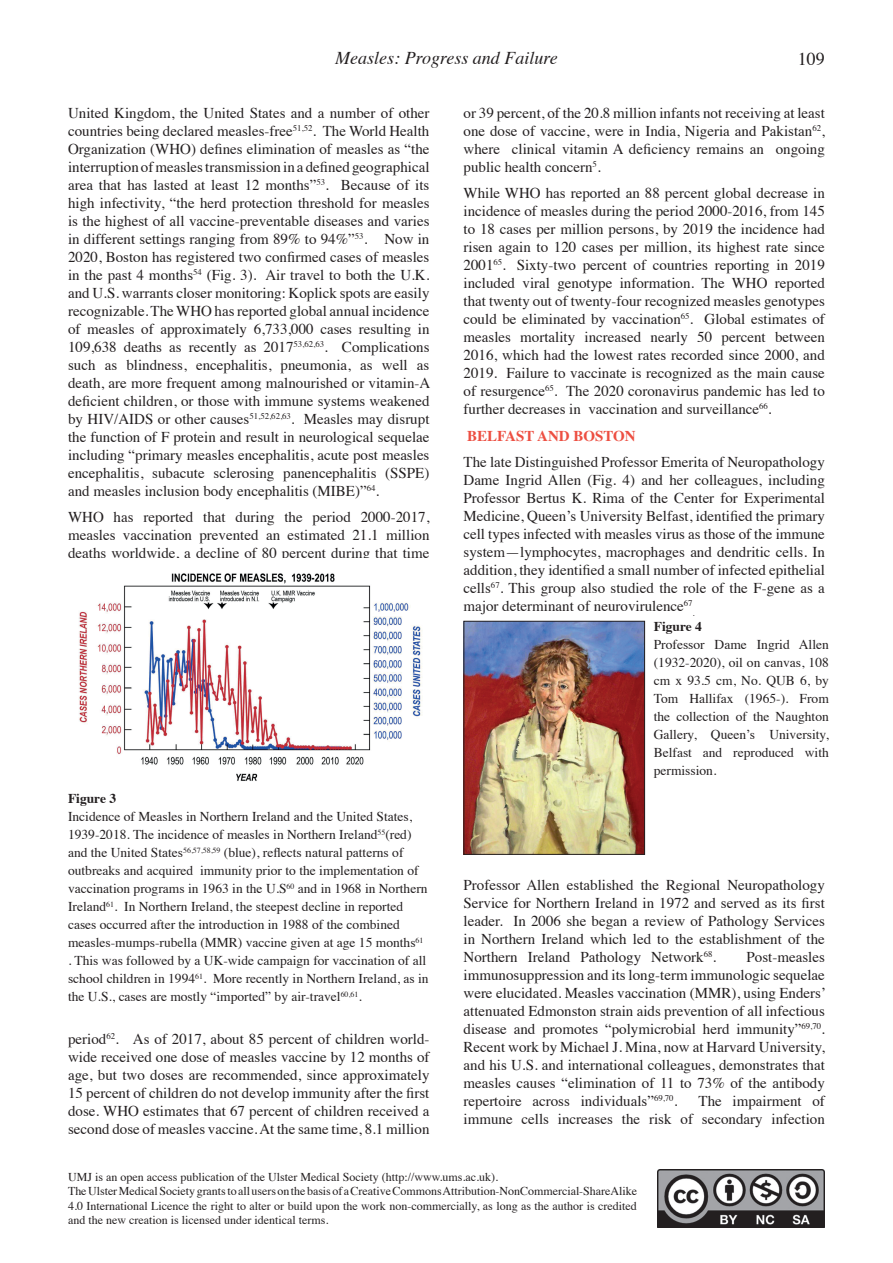
<style>
.page{position:relative;width:893px;height:1263px;background:#fff}
.page>*{position:absolute;margin:0;border:0;box-sizing:border-box;transform-origin:0 0}
.t1{font:italic 18px "Times";color:#231f20}
.t2{font:18px "Times";color:#231f20}
.t3{font:15px/18px "Times";color:#231f20;text-align:justify}
.t4{font:700 15px "Times";color:#ed4f42}
.t5{font:13.5px/18px "Times";color:#231f20}
.t6{font:700 13.5px "Times";color:#231f20}
.t7{font:12px/14.4px "Times";color:#231f20}
.t8{font:8.7px "Times";color:#231f20}
</style>
<div class="page">
<img style="left:658px;top:1169px;width:167px;height:59px">
<img style="left:79px;top:573px;width:343px;height:208px">
<img style="left:465px;top:623px;width:178px;height:230px">
<div style="left:463px;top:621px;width:182px;height:234px;border:1px solid #231f20"></div>
<p class="t1" style="left:335px;top:43px;width:224px">Measles: Progress and Failure</p>
<p class="t2" style="left:798px;top:42px;width:28px">109</p>
<p class="t3" style="left:68px;top:102px;width:364px">United Kingdom, the United States and a number of other countries being declared measles-free<sup>51,52</sup>. The World Health Organization (WHO) defines elimination of measles as “the interruption of measles transmission in a defined geographical area that has lasted at least 12 months”<sup>53</sup>. Because of its high infectivity, “the herd protection threshold for measles is the highest of all vaccine-preventable diseases and varies in different settings ranging from 89% to 94%”<sup>53</sup>. Now in 2020, Boston has registered two confirmed cases of measles in the past 4 months<sup>54</sup> (Fig. 3). Air travel to both the U.K. and U.S. warrants closer monitoring: Koplick spots are easily recognizable. The WHO has reported global annual incidence of measles of approximately 6,733,000 cases resulting in 109,638 deaths as recently as 2017<sup>53,62,63</sup>. Complications such as blindness, encephalitis, pneumonia, as well as death, are more frequent among malnourished or vitamin-A deficient children, or those with immune systems weakened by HIV/AIDS or other causes<sup>51,52,62,63</sup>. Measles may disrupt the function of F protein and result in neurological sequelae including “primary measles encephalitis, acute post measles encephalitis, subacute sclerosing panencephalitis (SSPE) and measles inclusion body encephalitis (MIBE)”<sup>64</sup>.</p>
<p class="t3" style="left:68px;top:507px;width:363px">WHO has reported that during the period 2000-2017, measles vaccination prevented an estimated 21.1 million deaths worldwide, a decline of 80 percent during that time</p>
<p class="t6" style="left:68px;top:785px;width:50px">Figure 3</p>
<p class="t5" style="left:68px;top:806px;width:362px">Incidence of Measles in Northern Ireland and the United States, 1939-2018. The incidence of measles in Northern Ireland<sup>55</sup>(red) and the United States<sup>56,57,58,59</sup> (blue), reflects natural patterns of outbreaks and acquired immunity prior to the implementation of vaccination programs in 1963 in the U.S<sup>60</sup> and in 1968 in Northern Ireland<sup>61</sup>. In Northern Ireland, the steepest decline in reported cases occurred after the introduction in 1988 of the combined measles-mumps-rubella (MMR) vaccine given at age 15 months<sup>61 </sup>. This was followed by a UK-wide campaign for vaccination of all school children in 1994<sup>61</sup>. More recently in Northern Ireland, as in the U.S., cases are mostly “imported” by air-travel<sup>60,61</sup>.</p>
<p class="t3" style="left:68px;top:1029px;width:363px">period<sup>62</sup>. As of 2017, about 85 percent of children world&shy;wide received one dose of measles vaccine by 12 months of age, but two doses are recommended, since approximately 15 percent of children do not develop immunity after the first dose. WHO estimates that 67 percent of children received a second dose of measles vaccine. At the same time, 8.1 million</p>
<p class="t3" style="left:463px;top:102px;width:363px">or 39 percent, of the 20.8 million infants not receiving at least one dose of vaccine, were in India, Nigeria and Pakistan<sup>62</sup>, where clinical vitamin A deficiency remains an ongoing public health concern<sup>5</sup>.</p>
<p class="t3" style="left:463px;top:183px;width:363px">While WHO has reported an 88 percent global decrease in incidence of measles during the period 2000-2016, from 145 to 18 cases per million persons, by 2019 the incidence had risen again to 120 cases per million, its highest rate since 2001<sup>65</sup>. Sixty-two percent of countries reporting in 2019 included viral genotype information. The WHO reported that twenty out of twenty-four recognized measles genotypes could be eliminated by vaccination<sup>65</sup>. Global estimates of measles mortality increased nearly 50 percent between 2016, which had the lowest rates recorded since 2000, and 2019. Failure to vaccinate is recognized as the main cause of resurgence<sup>65</sup>. The 2020 coronavirus pandemic has led to further decreases in vaccination and surveillance<sup>66</sup>.</p>
<p class="t4" style="left:467px;top:421px;width:170px">BELFAST AND BOSTON</p>
<p class="t3" style="left:463px;top:452px;width:363px">The late Distinguished Professor Emerita of Neuropathology Dame Ingrid Allen (Fig. 4) and her colleagues, including Professor Bertus K. Rima of the Center for Experimental Medicine, Queen’s University Belfast, identified the primary cell types infected with measles virus as those of the immune system—lymphocytes, macrophages and dendritic cells. In addition, they identified a small number of infected epithelial cells<sup>67</sup>. This group also studied the role of the F-gene as a major determinant of neurovirulence<sup>67</sup></p>
<p class="t8" style="left:693px;top:605px;width:4px">.</p>
<p class="t6" style="left:654px;top:613px;width:50px">Figure 4</p>
<p class="t5" style="left:654px;top:634px;width:177px;text-align:justify">Professor Dame Ingrid Allen (1932-2020), oil on canvas, 108 cm x 93.5 cm, No. QUB 6, by Tom Hallifax (1965-). From the collection of the Naughton Gallery, Queen’s University, Belfast and reproduced with permission.</p>
<p class="t3" style="left:463px;top:874px;width:363px">Professor Allen established the Regional Neuropathology Service for Northern Ireland in 1972 and served as its first leader. In 2006 she began a review of Pathology Services in Northern Ireland which led to the establishment of the Northern Ireland Pathology Network<sup>68</sup>.</p>
<p class="t3" style="left:463px;top:946px;width:364px;text-indent:283px">Post-measles immunosuppression and its long-term immunologic sequelae were elucidated. Measles vaccination (MMR), using Enders’ attenuated Edmonston strain aids prevention of all infectious disease and promotes “polymicrobial herd immunity”<sup>69,70</sup>.<br>Recent work by Michael J. Mina, now at Harvard University, and his U.S. and international colleagues, demonstrates that measles causes “elimination of 11 to 73% of the antibody repertoire across individuals”<sup>69,70</sup>.</p>
<p class="t3" style="left:463px;top:1090px;width:363px;text-align:right">The impairment of<br>immune cells increases the risk of secondary infection</p>
<p class="t7" style="left:68px;top:1168px;width:570px">UMJ is an open access publication of the Ulster Medical Society (http://www.ums.ac.uk).<br>The Ulster Medical Society grants to all users on the basis of a Creative Commons Attribution-NonCommercial-ShareAlike 4.0 International Licence the right to alter or build upon the work non-commercially, as long as the author is credited and the new creation is licensed under identical terms.</p>
</div>
